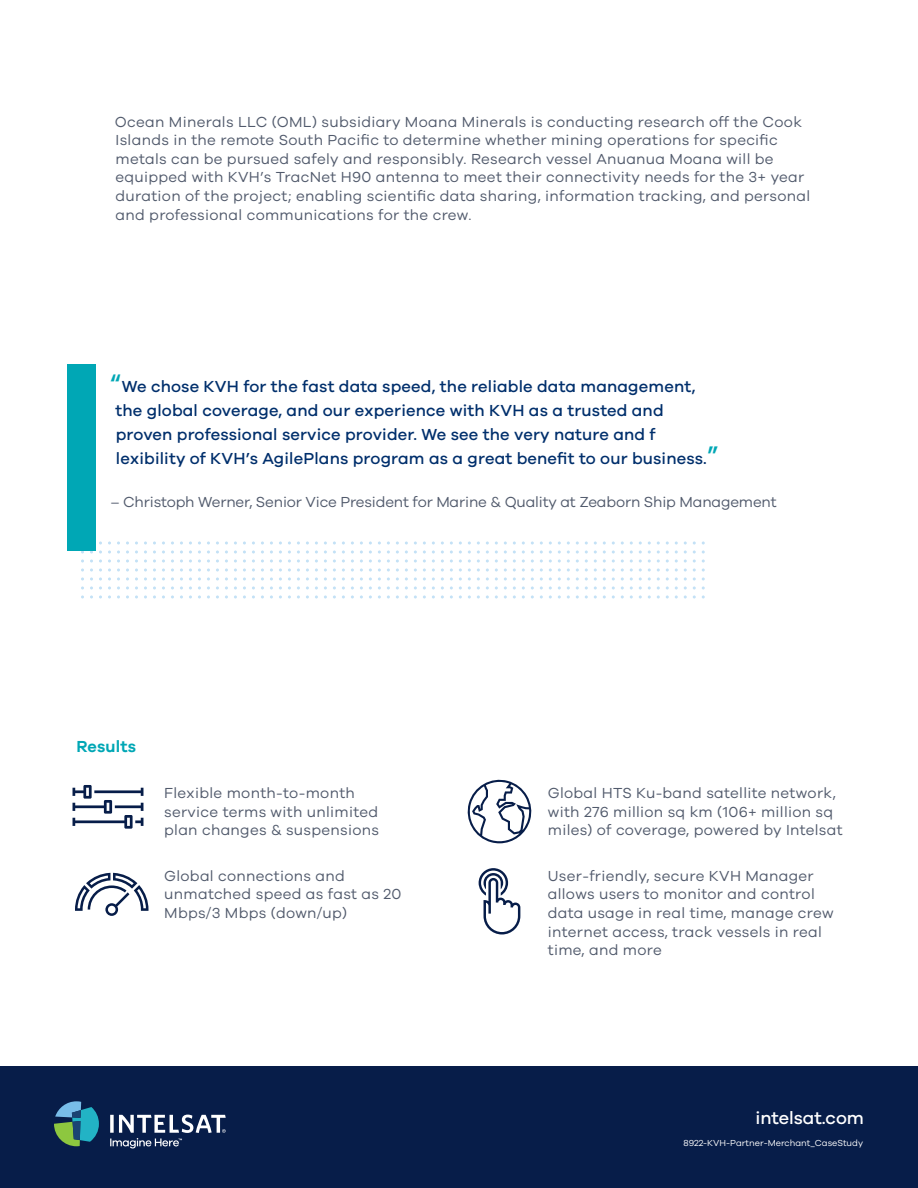
<style>
.page{position:relative;width:918px;height:1188px;background:#fff}
.page>*{position:absolute;margin:0;border:0;box-sizing:border-box;transform-origin:0 0}
.t1{font:500 18px "Galano Grotesque";color:#fff}
.t2{font:500 16.5px/24px "Galano Grotesque";letter-spacing:.01em;color:#002f6c}
.t3{font:500 16.5px "Galano Grotesque";color:#fff}
.t4{font:600 16.5px "Galano Grotesque";letter-spacing:.01em;color:#00a7b5}
.t5{font:15px/18.6px "Galano Grotesque";letter-spacing:.02em;color:#515a6c}
.t6{font:15px "Galano Grotesque";letter-spacing:-.01em;color:#515a6c}
.t7{font:9px "Galano Grotesque";color:#fff}
.s1{font-size:26.25px;color:#00a7b5}
</style>
<div class="page">
<div style="left:0;top:1066px;width:918px;height:122px;background:#071d49"></div>
<svg style="left:54px;top:1101px;width:45px;height:45px"></svg>
<svg style="left:110px;top:1115px;width:116px;height:33px"></svg>
<svg style="left:81px;top:551px;width:3px;height:47px"></svg>
<svg style="left:90px;top:551px;width:3px;height:47px"></svg>
<svg style="left:99px;top:541px;width:3px;height:57px"></svg>
<svg style="left:108px;top:541px;width:3px;height:57px"></svg>
<svg style="left:117px;top:541px;width:3px;height:57px"></svg>
<svg style="left:126px;top:541px;width:3px;height:57px"></svg>
<svg style="left:135px;top:541px;width:3px;height:57px"></svg>
<svg style="left:144px;top:541px;width:3px;height:57px"></svg>
<svg style="left:153px;top:541px;width:3px;height:57px"></svg>
<svg style="left:162px;top:541px;width:3px;height:57px"></svg>
<svg style="left:171px;top:541px;width:3px;height:57px"></svg>
<svg style="left:180px;top:541px;width:3px;height:57px"></svg>
<svg style="left:189px;top:541px;width:3px;height:57px"></svg>
<svg style="left:198px;top:541px;width:3px;height:57px"></svg>
<svg style="left:207px;top:541px;width:3px;height:57px"></svg>
<svg style="left:216px;top:541px;width:3px;height:57px"></svg>
<svg style="left:225px;top:541px;width:3px;height:57px"></svg>
<svg style="left:234px;top:541px;width:3px;height:57px"></svg>
<svg style="left:243px;top:541px;width:3px;height:57px"></svg>
<svg style="left:252px;top:541px;width:3px;height:57px"></svg>
<svg style="left:261px;top:541px;width:3px;height:57px"></svg>
<svg style="left:270px;top:541px;width:3px;height:57px"></svg>
<svg style="left:279px;top:541px;width:3px;height:57px"></svg>
<svg style="left:288px;top:541px;width:3px;height:57px"></svg>
<svg style="left:297px;top:541px;width:3px;height:57px"></svg>
<svg style="left:306px;top:541px;width:3px;height:57px"></svg>
<svg style="left:315px;top:541px;width:3px;height:57px"></svg>
<svg style="left:324px;top:541px;width:3px;height:57px"></svg>
<svg style="left:333px;top:541px;width:3px;height:57px"></svg>
<svg style="left:342px;top:541px;width:3px;height:57px"></svg>
<svg style="left:351px;top:541px;width:3px;height:57px"></svg>
<svg style="left:360px;top:541px;width:3px;height:57px"></svg>
<svg style="left:369px;top:541px;width:3px;height:57px"></svg>
<svg style="left:378px;top:541px;width:3px;height:57px"></svg>
<svg style="left:387px;top:541px;width:3px;height:57px"></svg>
<svg style="left:396px;top:541px;width:3px;height:57px"></svg>
<svg style="left:405px;top:541px;width:3px;height:57px"></svg>
<svg style="left:414px;top:541px;width:3px;height:57px"></svg>
<svg style="left:423px;top:541px;width:3px;height:57px"></svg>
<svg style="left:432px;top:541px;width:3px;height:57px"></svg>
<svg style="left:441px;top:541px;width:3px;height:57px"></svg>
<svg style="left:450px;top:541px;width:3px;height:57px"></svg>
<svg style="left:459px;top:541px;width:3px;height:57px"></svg>
<svg style="left:468px;top:541px;width:3px;height:57px"></svg>
<svg style="left:477px;top:541px;width:3px;height:57px"></svg>
<svg style="left:486px;top:541px;width:3px;height:57px"></svg>
<svg style="left:495px;top:541px;width:3px;height:57px"></svg>
<svg style="left:504px;top:541px;width:3px;height:57px"></svg>
<svg style="left:513px;top:541px;width:3px;height:57px"></svg>
<svg style="left:522px;top:541px;width:3px;height:57px"></svg>
<svg style="left:531px;top:541px;width:3px;height:57px"></svg>
<svg style="left:540px;top:541px;width:3px;height:57px"></svg>
<svg style="left:549px;top:541px;width:3px;height:57px"></svg>
<svg style="left:558px;top:541px;width:3px;height:57px"></svg>
<svg style="left:567px;top:541px;width:3px;height:57px"></svg>
<svg style="left:576px;top:541px;width:3px;height:57px"></svg>
<svg style="left:585px;top:541px;width:3px;height:57px"></svg>
<svg style="left:594px;top:541px;width:3px;height:57px"></svg>
<svg style="left:603px;top:541px;width:3px;height:57px"></svg>
<svg style="left:612px;top:541px;width:3px;height:57px"></svg>
<svg style="left:621px;top:541px;width:3px;height:57px"></svg>
<svg style="left:630px;top:541px;width:3px;height:57px"></svg>
<svg style="left:639px;top:541px;width:3px;height:57px"></svg>
<svg style="left:648px;top:541px;width:3px;height:57px"></svg>
<svg style="left:657px;top:541px;width:3px;height:57px"></svg>
<svg style="left:666px;top:541px;width:3px;height:57px"></svg>
<svg style="left:675px;top:541px;width:3px;height:57px"></svg>
<svg style="left:684px;top:541px;width:3px;height:57px"></svg>
<svg style="left:693px;top:541px;width:3px;height:57px"></svg>
<svg style="left:702px;top:541px;width:3px;height:57px"></svg>
<div style="left:68px;top:364px;width:28px;height:187px;background:#00a7b5"></div>
<svg style="left:75px;top:873px;width:73px;height:43px"></svg>
<svg style="left:467px;top:779px;width:65px;height:64px"></svg>
<svg style="left:73px;top:785px;width:70px;height:44px"></svg>
<svg style="left:479px;top:868px;width:41px;height:67px"></svg>
<p class="t5" style="left:115px;top:113px;width:697px">Ocean Minerals LLC (OML) subsidiary Moana Minerals is conducting research off the Cook Islands in the remote South Pacific to determine whether mining operations for specific metals can be pursued safely and responsibly. Research vessel Anuanua Moana will be equipped with KVH’s TracNet H90 antenna to meet their connectivity needs for the 3+ year duration of the project; enabling scientific data sharing, information tracking, and personal and professional communications for the crew.</p>
<p class="t2" style="left:116px;top:375px;width:605px;text-indent:-6px"><span class="s1">“</span>We chose KVH for the fast data speed, the reliable data management, the global coverage, and our experience with KVH as a trusted and proven professional service provider. We see the very nature and f lexibility of KVH’s AgilePlans program as a great benefit to our business.<span class="s1">”</span></p>
<p class="t6" style="left:110px;top:496px;width:668px">– Christoph Werner, Senior Vice President for Marine &amp; Quality at Zeaborn Ship Management</p>
<p class="t4" style="left:76px;top:740px;width:61px">Results</p>
<p class="t5" style="left:164px;top:784px;width:216px">Flexible month-to-month service terms with unlimited plan changes &amp; suspensions</p>
<p class="t5" style="left:164px;top:867px;width:239px">Global connections and unmatched speed as fast as 20<br>Mbps/3 Mbps (down/up)</p>
<p class="t5" style="left:548px;top:784px;width:296px">Global HTS Ku-band satellite network, with 276 million sq km (106+ million sq miles) of coverage, powered by Intelsat</p>
<p class="t5" style="left:548px;top:867px;width:287px">User-friendly, secure KVH Manager allows users to monitor and control data usage in real time, manage crew internet access, track vessels in real time, and more</p>
<p class="t3" style="left:671px;top:1110px;width:192px">http://www.intelsat.com</p>
<p class="t7" style="left:684px;top:1139px;width:181px">8922-KVH-Partner-Merchant_CaseStudy</p>
<p class="t1" style="left:755px;top:1110px;width:110px">intelsat.com</p>
</div>
